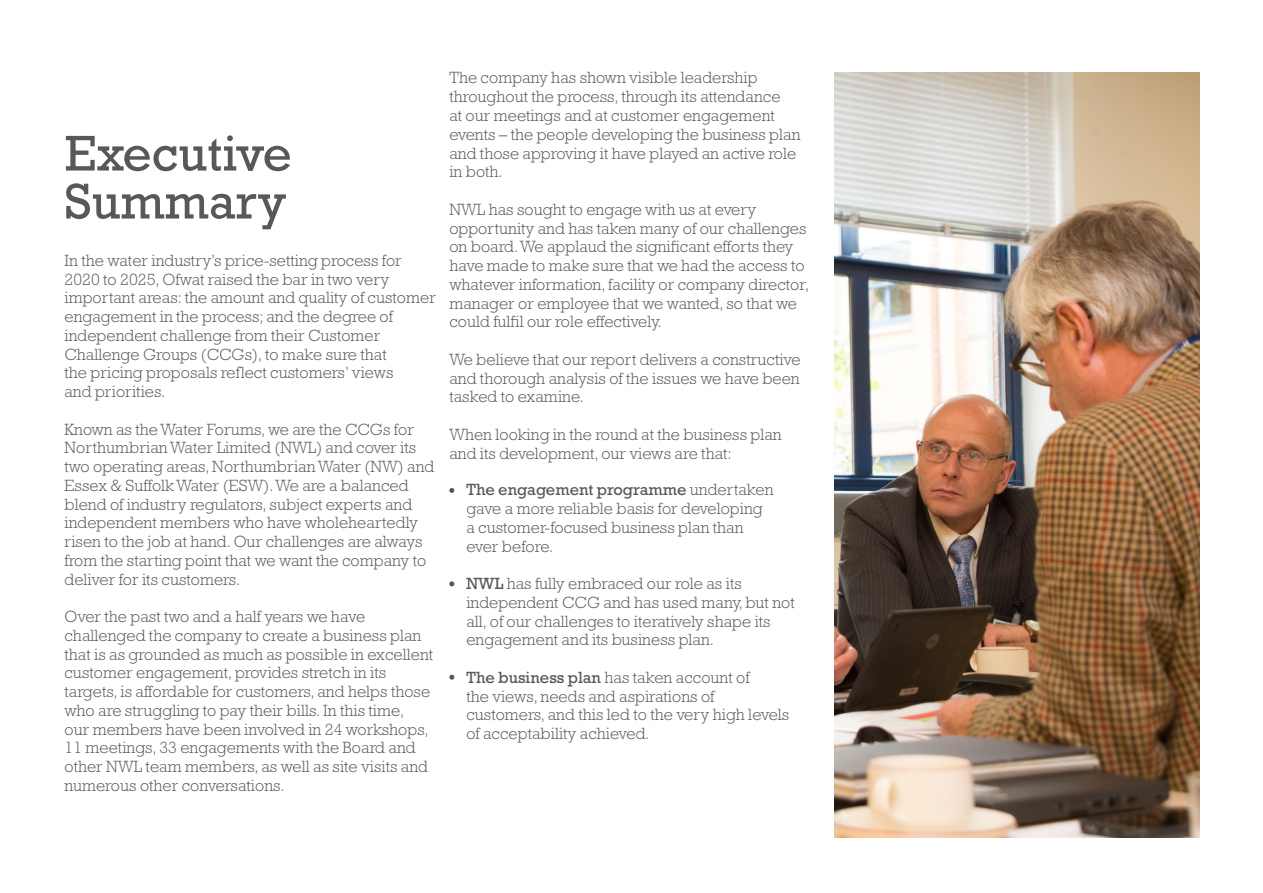
<style>
.page{position:relative;width:1263px;height:893px;background:#fff}
.page>*{position:absolute;margin:0;border:0;box-sizing:border-box;transform-origin:0 0}
.t1{font:51px "Rockwell";color:#57585a}
.t2{font:300 16.5px/18.8px "Rockwell Std";letter-spacing:.005em;color:#57585a}
.t3{font:16.5px "Rockwell Std";color:#57585a}
.s1{font-weight:300}
.s2{font-weight:400}
.s3{font-style:italic}
</style>
<div class="page">
<img style="left:834px;top:72px;width:366px;height:766px">
<svg style="left:449px;top:488px;width:5px;height:5px"></svg>
<svg style="left:449px;top:581px;width:5px;height:5px"></svg>
<svg style="left:449px;top:675px;width:5px;height:5px"></svg>
<p class="t1" style="left:64px;top:124px;width:229px">Executive</p>
<p class="t1" style="left:64px;top:172px;width:223px">Summary</p>
<p class="t2" style="left:64px;top:251px;width:373px">In the water industry’s price-setting process for 2020 to 2025, Ofwat raised the bar in two very important areas: the amount and quality of customer engagement in the process; and the degree of independent challenge from their Customer Challenge Groups (CCGs), to make sure that<br>the pricing proposals reflect customers’ views<br>and priorities.</p>
<p class="t2" style="left:64px;top:420px;width:371px">Known as the Water Forums, we are the CCGs for Northumbrian Water Limited (NWL) and cover its two operating areas, Northumbrian Water (NW) and Essex &amp; Suffolk Water (ESW). We are a balanced blend of industry regulators, subject experts and independent members who have wholeheartedly risen to the job at hand. Our challenges are always from the starting point that we want the company to deliver for its customers.</p>
<p class="t2" style="left:64px;top:607px;width:370px">Over the past two and a half years we have challenged the company to create a business plan that is as grounded as much as possible in excellent customer engagement, provides stretch in its targets, is affordable for customers, and helps those who are struggling to pay their bills. In this time,<br>our members have been involved in 24 workshops, 11 meetings, 33 engagements with the Board and other NWL team members, as well as site visits and numerous other conversations.</p>
<p class="t2" style="left:449px;top:68px;width:333px">The company has shown visible leadership throughout the process, through its attendance</p>
<p class="t2" style="left:449px;top:106px;width:353px">at our meetings and at customer engagement events – the people developing the business plan and those approving it have played an active role</p>
<p class="t2" style="left:449px;top:162px;width:55px">in both.</p>
<p class="t2" style="left:449px;top:200px;width:361px">NWL has sought to engage with us at every opportunity and has taken many of our challenges on board. We applaud the significant efforts they have made to make sure that we had the access to whatever information, facility or company director, manager or employee that we wanted, so that we could fulfil our role effectively.</p>
<p class="t2" style="left:449px;top:350px;width:353px;text-align:justify">We believe that our report delivers a constructive and thorough analysis of the issues we have been tasked to examine.</p>
<p class="t2" style="left:449px;top:425px;width:334px">When looking in the round at the business plan</p>
<p class="t2" style="left:449px;top:443px;width:284px">and its development, our views are that:</p>
<p class="t3" style="left:466px;top:480px;width:309px">The engagement programme <span class="s1">undertaken</span></p>
<p class="t2" style="left:466px;top:499px;width:298px">gave a more reliable basis for developing</p>
<p class="t2" style="left:466px;top:518px;width:279px">a customer-focused business plan than</p>
<p class="t2" style="left:466px;top:536px;width:89px">ever before.</p>
<p class="t2" style="left:466px;top:574px;width:330px"><span class="s2">NWL</span> has fully embraced our role as its independent CCG and has used many, but not all, of our challenges to iteratively shape its engagement and its business plan.</p>
<p class="t2" style="left:466px;top:668px;width:285px"><span class="s2">The business plan</span> has taken account of</p>
<p class="t2" style="left:466px;top:686px;width:249px">the views, needs and aspirations of</p>
<p class="t2" style="left:466px;top:705px;width:324px">customers, and this led to the very high levels</p>
<p class="t2" style="left:466px;top:724px;width:185px">of acceptability achieved<span class="s3">.</span></p>
</div>
